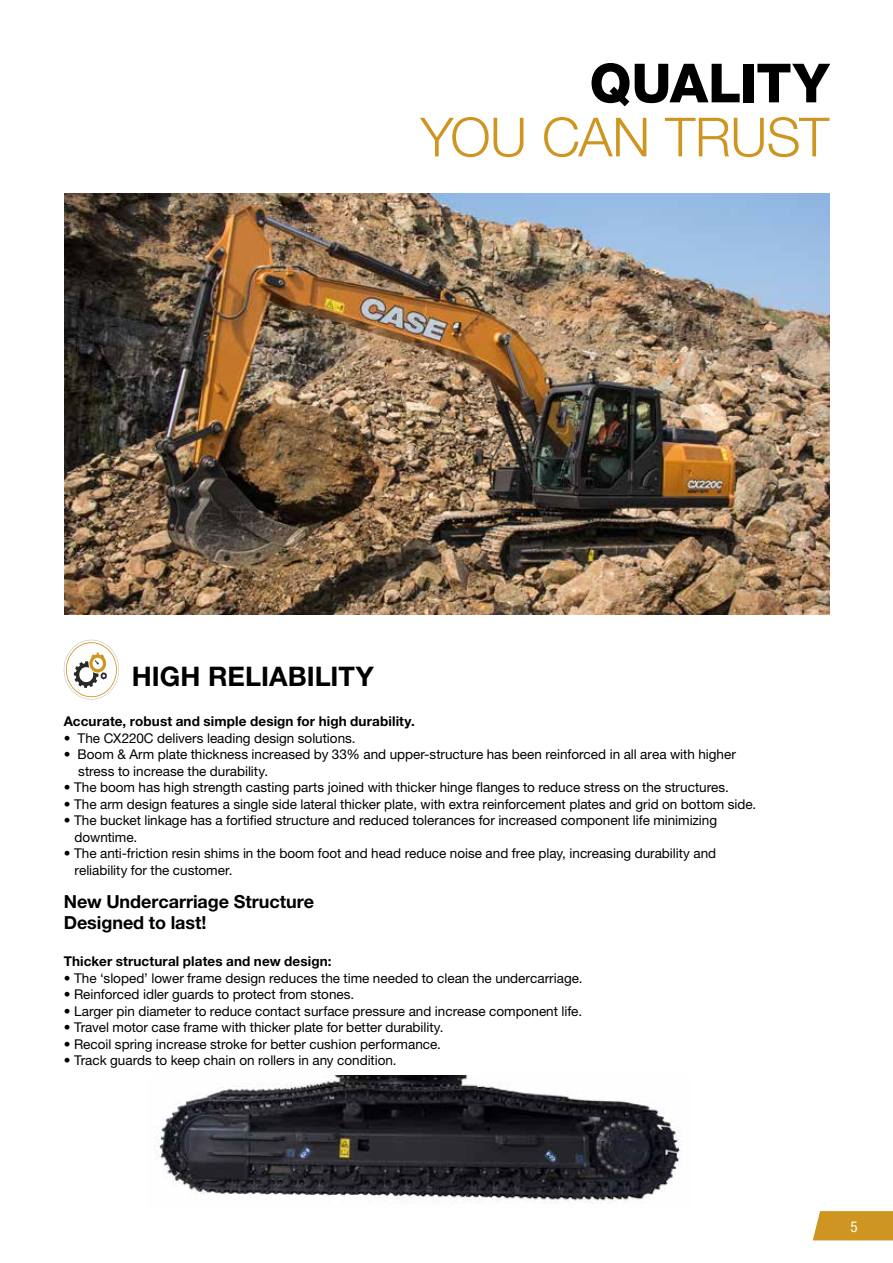
<style>
.page{position:relative;width:893px;height:1263px;background:#fff}
.page>*{position:absolute;margin:0;border:0;box-sizing:border-box;transform-origin:0 0}
.t1{font:300 54px "Helvetica Neue LT Pro";letter-spacing:-.01em;color:#ce9620}
.t2{font:800 54px "Helvetica Neue LT Pro";letter-spacing:-.01em;color:#000}
.t3{font:700 27px "Helvetica Neue LT Pro";letter-spacing:.005em;color:#000}
.t4{font:700 18px/21px "Helvetica Neue LT Pro";letter-spacing:-.005em;color:#000}
.t5{font:condensed 15px "Helvetica Neue LT Std";color:#fff}
.t6{font:13.5px/16.5px "Helvetica Neue LT Pro";color:#000}
.t7{font:700 13.5px "Helvetica Neue LT Pro";letter-spacing:.01em;color:#000}
</style>
<div class="page">
<svg style="left:813px;top:1211px;width:80px;height:29px;background:#d09a2a"></svg>
<svg style="left:64px;top:640px;width:55px;height:59px"></svg>
<img style="left:64px;top:193px;width:765px;height:421px">
<img style="left:155px;top:1076px;width:527px;height:128px">
<h1 class="t2" style="left:589px;top:51px;width:241px">QUALITY</h1>
<h1 class="t1" style="left:420px;top:104px;width:410px">YOU CAN TRUST</h1>
<h2 class="t3" style="left:132px;top:659px;width:244px">HIGH RELIABILITY</h2>
<p class="t7" style="left:64px;top:713px;width:352px">Accurate, robust and simple design for high durability.</p>
<p class="t6" style="left:64px;top:729px;width:293px">• The CX220C delivers leading design solutions.</p>
<p class="t6" style="left:78px;top:746px;width:659px;text-indent:-14px">• Boom &amp; Arm plate thickness increased by 33% and upper-structure has been reinforced in all area with higher stress to increase the durability.</p>
<p class="t6" style="left:64px;top:779px;width:667px">• The boom has high strength casting parts joined with thicker hinge flanges to reduce stress on the structures.</p>
<p class="t6" style="left:64px;top:795px;width:694px">• The arm design features a single side lateral thicker plate, with extra reinforcement plates and grid on bottom side.</p>
<p class="t6" style="left:75px;top:812px;width:644px;text-indent:-11px">• The bucket linkage has a fortified structure and reduced tolerances for increased component life minimizing downtime.</p>
<p class="t6" style="left:75px;top:845px;width:643px;text-indent:-11px">• The anti-friction resin shims in the boom foot and head reduce noise and free play, increasing durability and reliability for the customer.</p>
<h3 class="t4" style="left:64px;top:890px;width:252px">New Undercarriage Structure<br>Designed to last!</h3>
<p class="t7" style="left:64px;top:953px;width:269px">Thicker structural plates and new design:</p>
<p class="t6" style="left:64px;top:969px;width:520px">• The ‘sloped’ lower frame design reduces the time needed to clean the undercarriage.</p>
<p class="t6" style="left:64px;top:986px;width:292px">• Reinforced idler guards to protect from stones.</p>
<p class="t6" style="left:64px;top:1002px;width:520px">• Larger pin diameter to reduce contact surface pressure and increase component life.</p>
<p class="t6" style="left:64px;top:1019px;width:381px">• Travel motor case frame with thicker plate for better durability.</p>
<p class="t6" style="left:64px;top:1035px;width:379px">• Recoil spring increase stroke for better cushion performance.</p>
<p class="t6" style="left:64px;top:1052px;width:334px">• Track guards to keep chain on rollers in any condition.</p>
<p class="t5" style="left:850px;top:1218px;width:9px">5</p>
</div>
